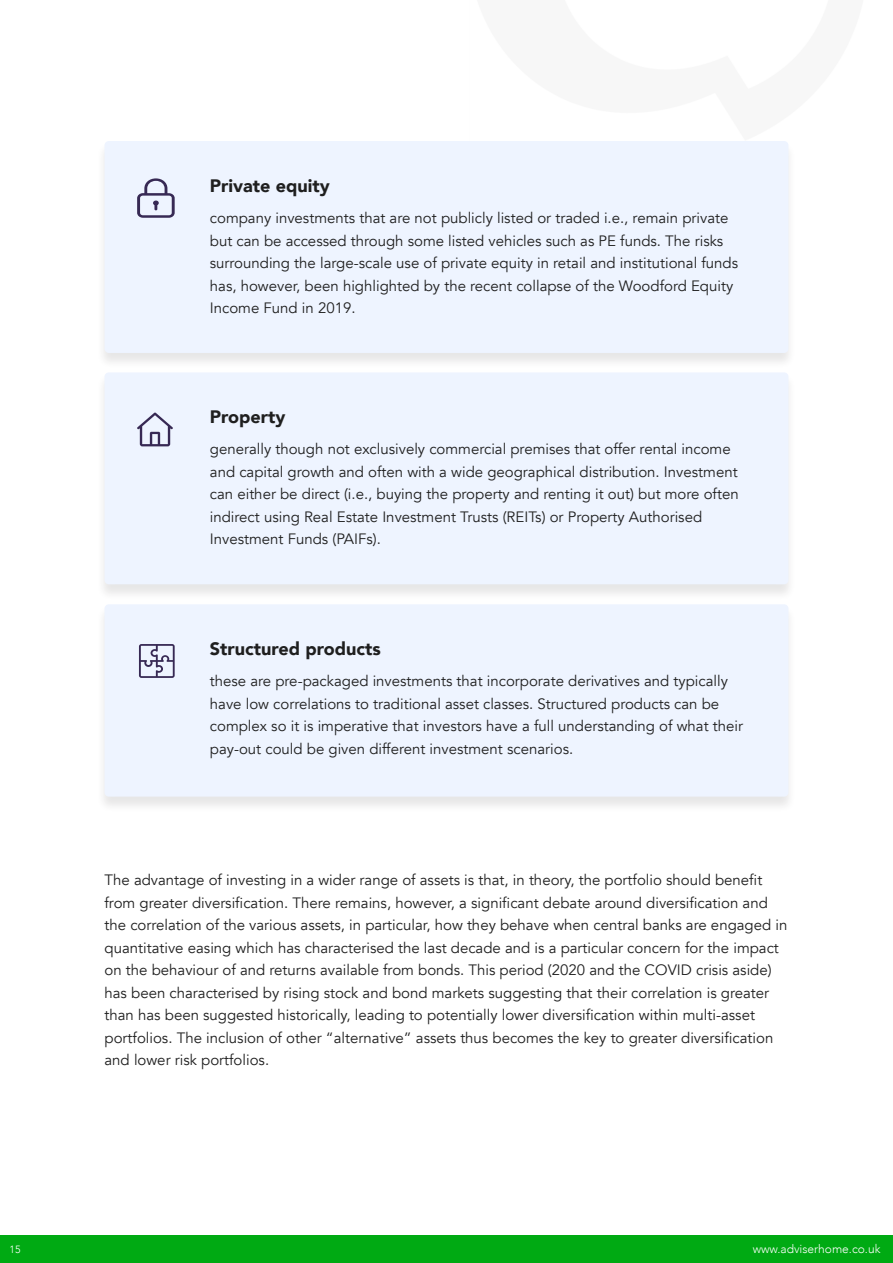
<style>
.page{position:relative;width:893px;height:1263px;background:#fff}
.page>*{position:absolute;margin:0;border:0;box-sizing:border-box;transform-origin:0 0}
.t1{font:900 18px "Avenir";color:#1f1f1f}
.t2{font:15px/22.5px "Avenir";color:#1f1f1f}
.t3{font:300 12px "Avenir";color:#fff}
.t4{font:300 10.5px "Avenir";color:#fff}
</style>
<div class="page">
<div style="left:0;top:1236px;width:893px;height:27px;background:#00aa13"></div>
<div style="left:96px;top:141px;width:701px;height:229px;background:#231f20;opacity:.11"></div>
<div style="left:105px;top:141px;width:683px;height:212px;background:#eef4ff;border-radius:4px"></div>
<div style="left:96px;top:373px;width:701px;height:228px;background:#231f20;opacity:.11"></div>
<div style="left:105px;top:372px;width:683px;height:212px;background:#eef4ff;border-radius:4px"></div>
<div style="left:96px;top:604px;width:701px;height:209px;background:#231f20;opacity:.11"></div>
<div style="left:105px;top:604px;width:683px;height:193px;background:#eef4ff;border-radius:4px"></div>
<svg style="left:137px;top:413px;width:36px;height:33px"></svg>
<svg style="left:137px;top:178px;width:38px;height:40px"></svg>
<svg style="left:139px;top:644px;width:36px;height:34px"></svg>
<p class="t1" style="left:210px;top:170px;width:122px">Private equity</p>
<p class="t2" style="left:210px;top:207px;width:530px">company investments that are not publicly listed or traded i.e., remain private but can be accessed through some listed vehicles such as PE funds. The risks surrounding the large-scale use of private equity in retail and institutional funds has, however, been highlighted by the recent collapse of the Woodford Equity Income Fund in 2019.</p>
<p class="t1" style="left:210px;top:402px;width:77px">Property</p>
<p class="t2" style="left:210px;top:438px;width:530px">generally though not exclusively commercial premises that offer rental income and capital growth and often with a wide geographical distribution. Investment can either be direct (i.e., buying the property and renting it out) but more often indirect using Real Estate Investment Trusts (REITs) or Property Authorised Investment Funds (PAIFs).</p>
<p class="t1" style="left:210px;top:634px;width:172px">Structured products</p>
<p class="t2" style="left:210px;top:670px;width:535px">these are pre-packaged investments that incorporate derivatives and typically have low correlations to traditional asset classes. Structured products can be complex so it is imperative that investors have a full understanding of what their pay-out could be given different investment scenarios.</p>
<p class="t2" style="left:105px;top:869px;width:684px">The advantage of investing in a wider range of assets is that, in theory, the portfolio should benefit from greater diversification. There remains, however, a significant debate around diversification and the correlation of the various assets, in particular, how they behave when central banks are engaged in quantitative easing which has characterised the last decade and is a particular concern for the impact on the behaviour of and returns available from bonds. This period (2020 and the COVID crisis aside) has been characterised by rising stock and bond markets suggesting that their correlation is greater than has been suggested historically, leading to potentially lower diversification within multi-asset portfolios. The inclusion of other “alternative” assets thus becomes the key to greater diversification and lower risk portfolios.</p>
<p class="t4" style="left:10px;top:1243px;width:12px">15</p>
<p class="t3" style="left:753px;top:1242px;width:129px">www.adviserhome.co.uk</p>
</div>
